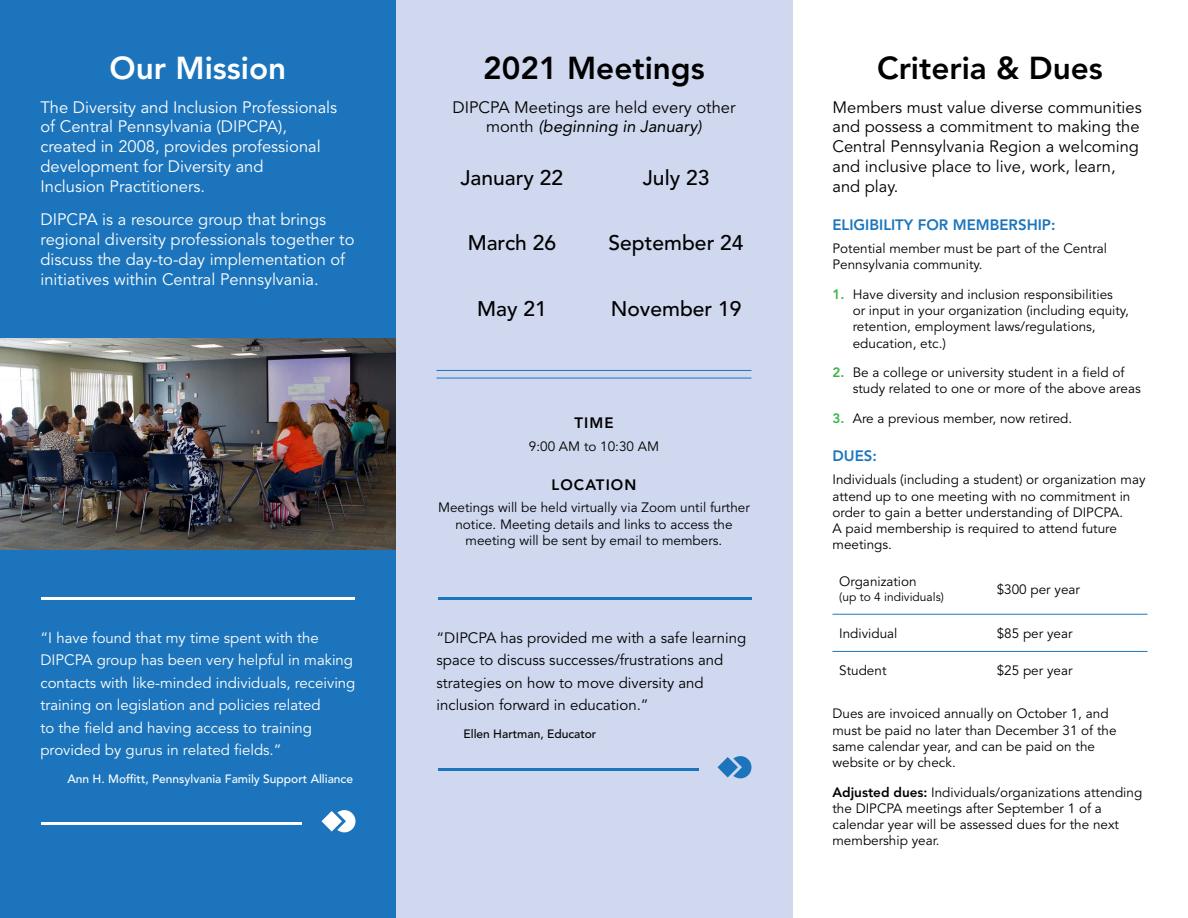
<style>
.page{position:relative;width:1188px;height:918px;background:#fff}
.page>*{position:absolute;margin:0;border:0;box-sizing:border-box;transform-origin:0 0}
.t1{font:800 31.5px "Avenir LT Std";color:#000}
.t2{font:800 31.5px "Avenir LT Std";color:#fff}
.t3{font:500 21px "Avenir LT Std";color:#000}
.t4{font:16.5px/19.8px "Avenir LT Std";color:#fff}
.t5{font:16.5px/19.8px "Avenir LT Std";color:#000;text-align:center}
.t6{font:15px/22.5px "Avenir LT Std";color:#fff}
.t7{font:15px/22.5px "Avenir LT Std";color:#000}
.t8{font:800 15px "Avenir LT Std";color:#1c75bc}
.t9{font:800 15px "Avenir LT Std";letter-spacing:.075em;color:#000}
.t10{font:13.5px/16.2px "Avenir LT Std";color:#000}
.t11{font:500 12px "Avenir LT Std";color:#fff}
.t12{font:500 12px "Avenir LT Std";color:#000}
.t13{font:12px "Avenir LT Std";color:#000}
.s1{font-style:italic}
.s2{font-weight:800;color:#39b54a}
.s3{font-weight:800}
</style>
<div class="page">
<div style="left:0;top:0;width:396px;height:918px;background:#1c75bc"></div>
<img style="left:0;top:338px;width:396px;height:212px">
<div style="left:396px;top:0;width:396px;height:918px;background:#cfd8ee"></div>
<hr style="left:832px;top:614px;width:158px;height:1px;background:#1c75bc">
<hr style="left:990px;top:614px;width:158px;height:1px;background:#1c75bc">
<hr style="left:832px;top:651px;width:158px;height:1px;background:#1c75bc">
<hr style="left:990px;top:651px;width:158px;height:1px;background:#1c75bc">
<hr style="left:41px;top:597px;width:314px;height:3px;background:#fff">
<hr style="left:438px;top:597px;width:314px;height:3px;background:#1c75bc">
<hr style="left:41px;top:822px;width:260px;height:3px;background:#fff">
<hr style="left:438px;top:768px;width:260px;height:3px;background:#1c75bc">
<svg style="left:321px;top:810px;width:35px;height:22px"></svg>
<svg style="left:717px;top:756px;width:35px;height:22px"></svg>
<hr style="left:436px;top:378px;width:316px;height:1px;background:#1c75bc">
<hr style="left:436px;top:370px;width:316px;height:1px;background:#1c75bc">
<h1 class="t2" style="left:110px;top:50px;width:178px">Our Mission</h1>
<p class="t4" style="left:40px;top:97px;width:298px">The Diversity and Inclusion Professionals of Central Pennsylvania (DIPCPA), created in 2008, provides professional development for Diversity and<br>Inclusion Practitioners.</p>
<p class="t4" style="left:40px;top:210px;width:316px">DIPCPA is a resource group that brings regional diversity professionals together to discuss the day-to-day implementation of initiatives within Central Pennsylvania.</p>
<p class="t6" style="left:40px;top:627px;width:316px">“I have found that my time spent with the DIPCPA group has been very helpful in making contacts with like-minded individuals, receiving training on legislation and policies related<br>to the field and having access to training provided by gurus in related fields.”</p>
<p class="t11" style="left:68px;top:772px;width:287px">Ann H. Moffitt, Pennsylvania Family Support Alliance</p>
<h1 class="t1" style="left:483px;top:50px;width:223px">2021 Meetings</h1>
<p class="t5" style="left:452px;top:97px;width:285px">DIPCPA Meetings are held every other month <span class="s1">(beginning in January)</span></p>
<h2 class="t3" style="left:461px;top:165px;width:104px">January 22</h2>
<h2 class="t3" style="left:643px;top:165px;width:68px">July 23</h2>
<h2 class="t3" style="left:468px;top:231px;width:90px">March 26</h2>
<h2 class="t3" style="left:477px;top:297px;width:71px">May 21</h2>
<h2 class="t3" style="left:609px;top:231px;width:136px">September 24</h2>
<h2 class="t3" style="left:611px;top:297px;width:132px">November 19</h2>
<p class="t9" style="left:574px;top:414px;width:41px">TIME</p>
<p class="t10" style="left:529px;top:439px;width:132px">9:00 AM to 10:30 AM</p>
<p class="t9" style="left:551px;top:475px;width:87px">LOCATION</p>
<p class="t10" style="left:438px;top:500px;width:313px;text-align:center">Meetings will be held virtually via Zoom until further notice. Meeting details and links to access the meeting will be sent by email to members.</p>
<p class="t7" style="left:436px;top:627px;width:311px">“DIPCPA has provided me with a safe learning space to discuss successes/frustrations and strategies on how to move diversity and inclusion forward in education.”</p>
<p class="t12" style="left:464px;top:727px;width:134px">Ellen Hartman, Educator</p>
<h1 class="t1" style="left:877px;top:50px;width:227px">Criteria &amp; Dues</h1>
<p class="t5" style="left:832px;top:97px;width:311px;text-align:left">Members must value diverse communities and possess a commitment to making the Central Pennsylvania Region a welcoming and inclusive place to live, work, learn, and play.</p>
<p class="t8" style="left:832px;top:216px;width:225px">ELIGIBILITY FOR MEMBERSHIP:</p>
<p class="t10" style="left:832px;top:241px;width:276px">Potential member must be part of the Central<br>Pennsylvania community.</p>
<p class="t10" style="left:853px;top:287px;width:278px;text-indent:-20px"><span class="s2">1.</span> Have diversity and inclusion responsibilities<br>or input in your organization (including equity, retention, employment laws/regulations, education, etc.)</p>
<p class="t10" style="left:853px;top:365px;width:290px;text-indent:-20px"><span class="s2">2.</span> Be a college or university student in a field of study related to one or more of the above areas</p>
<p class="t10" style="left:832px;top:411px;width:241px"><span class="s2">3.</span> Are a previous member, now retired.</p>
<p class="t8" style="left:832px;top:447px;width:46px">DUES:</p>
<p class="t10" style="left:832px;top:472px;width:315px">Individuals (including a student) or organization may attend up to one meeting with no commitment in order to gain a better understanding of DIPCPA.<br>A paid membership is required to attend future meetings.</p>
<p class="t10" style="left:839px;top:574px;width:79px">Organization</p>
<p class="t13" style="left:839px;top:590px;width:106px">(up to 4 individuals)</p>
<p class="t10" style="left:997px;top:581px;width:85px">$300 per year</p>
<p class="t10" style="left:839px;top:626px;width:60px">Individual</p>
<p class="t10" style="left:997px;top:626px;width:77px">$85 per year</p>
<p class="t10" style="left:839px;top:663px;width:49px">Student</p>
<p class="t10" style="left:997px;top:663px;width:77px">$25 per year</p>
<p class="t10" style="left:832px;top:706px;width:286px">Dues are invoiced annually on October 1, and must be paid no later than December 31 of the same calendar year, and can be paid on the website or by check.</p>
<p class="t10" style="left:832px;top:784px;width:311px"><span class="s3">Adjusted dues:</span> Individuals/organizations attending the DIPCPA meetings after September 1 of a calendar year will be assessed dues for the next membership year.</p>
</div>
